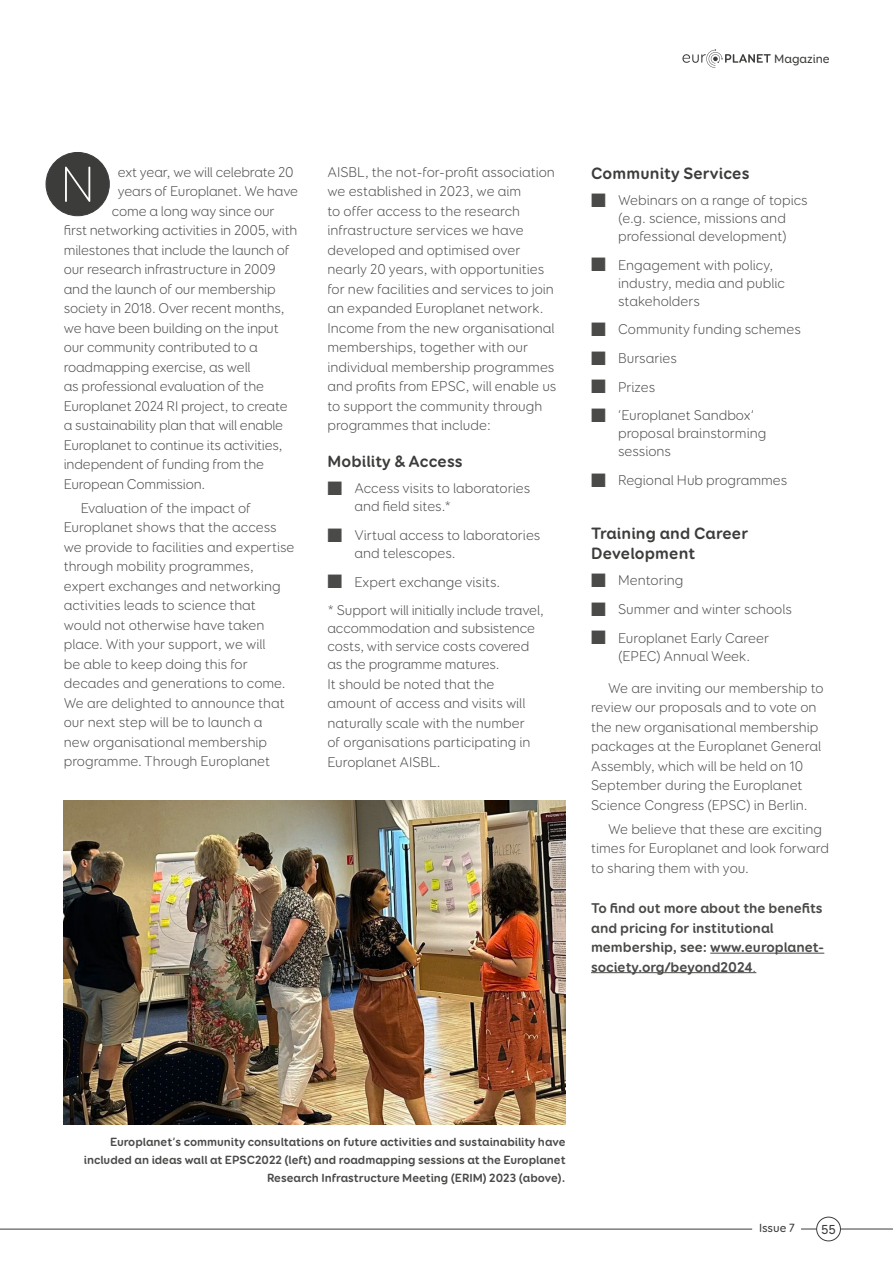
<style>
.page{position:relative;width:893px;height:1263px;background:#fff}
.page>*{position:absolute;margin:0;border:0;box-sizing:border-box;transform-origin:0 0}
.Dropcap{font:100 51.15px "Booster Next FY";color:#fff}
.Para_heading{font:700 16.5px/19.5px "Booster Next FY";letter-spacing:.01em;color:#3c3c3b}
.Body{font:300 14.25px/19.5px "Booster Next FY";color:#4a4a49}
.Bullets{font:300 14.25px/19.5px "Booster Next FY";letter-spacing:-.01em;color:#4a4a49}
.Body-2{font:700 14.25px/19.5px "Booster Next FY";color:#4a4a49}
.t1{font:500 13.05px "Booster Next FY";color:#3c3c3b}
.t2{font:500 12.3px "Booster Next FY";color:#3c3c3b}
.Caption_Right{font:700 12px/18px "Booster Next FY";color:#4a4a49;text-align:right}
.t3{font:500 12px "Booster Next FY";color:#3c3c3b}
.s1{font-weight:300}
</style>
<div class="page">
<hr style="left:710px;top:953px;width:114px;height:1px;background:#4a4a49">
<hr style="left:591px;top:972px;width:165px;height:1px;background:#4a4a49">
<div style="left:46px;top:152px;width:63px;height:64px;background:#3c3c3b;border-radius:50%"></div>
<div style="left:46px;top:152px;width:64px;height:64px;border:1px solid #3c3c3b;border-radius:50%"></div>
<img style="left:64px;top:800px;width:502px;height:325px">
<svg style="left:682px;top:49px;width:89px;height:19px"></svg>
<hr style="left:801px;top:1228px;width:92px;height:1px;background:#3c3c3b">
<div style="left:817px;top:1217px;width:23px;height:24px;background:#fff;border-radius:50%"></div>
<div style="left:816px;top:1217px;width:25px;height:24px;border:1px solid #3c3c3b;border-radius:50%"></div>
<hr style="left:0;top:1229px;width:752px;height:1px;background:#3c3c3b">
<p class="t2" style="left:774px;top:51px;width:57px">Magazine</p>
<p class="Dropcap" style="left:60px;top:154px;width:36px">N</p>
<p class="Body" style="left:118px;top:162px;width:177px">ext year, we will celebrate 20</p>
<p class="Body" style="left:118px;top:182px;width:182px">years of Europlanet. We have</p>
<p class="Body" style="left:112px;top:201px;width:164px">come a long way since our</p>
<p class="Body" style="left:64px;top:221px;width:235px">first networking activities in 2005, with</p>
<p class="Body" style="left:64px;top:240px;width:227px">milestones that include the launch of</p>
<p class="Body" style="left:64px;top:260px;width:213px">our research infrastructure in 2009</p>
<p class="Body" style="left:64px;top:279px;width:213px">and the launch of our membership</p>
<p class="Body" style="left:64px;top:299px;width:222px">society in 2018. Over recent months,</p>
<p class="Body" style="left:64px;top:318px;width:216px">we have been building on the input</p>
<p class="Body" style="left:64px;top:338px;width:195px">our community contributed to a</p>
<p class="Body" style="left:64px;top:357px;width:188px">roadmapping exercise, as well</p>
<p class="Body" style="left:64px;top:377px;width:202px">as professional evaluation of the</p>
<p class="Body" style="left:64px;top:396px;width:225px">Europlanet 2024 RI project, to create</p>
<p class="Body" style="left:64px;top:416px;width:221px">a sustainability plan that will enable</p>
<p class="Body" style="left:64px;top:435px;width:220px">Europlanet to continue its activities,</p>
<p class="Body" style="left:64px;top:455px;width:202px">independent of funding from the</p>
<p class="Body" style="left:64px;top:474px;width:143px">European Commission.</p>
<p class="Body" style="left:64px;top:498px;width:232px;text-indent:17px">Evaluation of the impact of<br>Europlanet shows that the access we provide to facilities and expertise through mobility programmes, expert exchanges and networking activities leads to science that would not otherwise have taken place. With your support, we will<br>be able to keep doing this for decades and generations to come.<br>We are delighted to announce that our next step will be to launch a<br>new organisational membership programme. Through Europlanet</p>
<p class="Body" style="left:327px;top:162px;width:231px">AISBL, the not-for-profit association we established in 2023, we aim<br>to offer access to the research infrastructure services we have developed and optimised over nearly 20 years, with opportunities for new facilities and services to join an expanded Europlanet network.<br>Income from the new organisational memberships, together with our individual membership programmes and profits from EPSC, will enable us to support the community through programmes that include:</p>
<p class="Para_heading" style="left:327px;top:452px;width:137px">Mobility &amp; Access</p>
<p class="Body" style="left:354px;top:480px;width:177px;line-height:18px;text-indent:-27px">■ Access visits to laboratories and field sites.*</p>
<p class="Body" style="left:354px;top:526px;width:188px;line-height:18px;text-indent:-27px">■ Virtual access to laboratories and telescopes.</p>
<p class="Body" style="left:327px;top:572px;width:174px">■ Expert exchange visits.</p>
<p class="Bullets" style="left:327px;top:601px;width:218px;line-height:18px">* Support will initially include travel, accommodation and subsistence costs, with service costs covered as the programme matures.</p>
<p class="Bullets" style="left:327px;top:674px;width:205px">It should be noted that the amount of access and visits will naturally scale with the number of organisations participating in<br>Europlanet AISBL.</p>
<p class="Para_heading" style="left:591px;top:163px;width:160px">Community Services</p>
<p class="Body" style="left:591px;top:191px;width:218px;line-height:18px;text-align:center">■ Webinars on a range of topics (e.g. science, missions and professional development)</p>
<p class="Body" style="left:618px;top:256px;width:168px;line-height:18px;text-indent:-27px">■ Engagement with policy, industry, media and public stakeholders</p>
<p class="Body" style="left:591px;top:320px;width:211px">■ Community funding schemes</p>
<p class="Body" style="left:591px;top:348px;width:88px">■ Bursaries</p>
<p class="Body" style="left:591px;top:377px;width:66px">■ Prizes</p>
<p class="Body" style="left:618px;top:406px;width:150px;line-height:18px;text-indent:-27px">■ ‘Europlanet Sandbox’ proposal brainstorming sessions</p>
<p class="Body" style="left:591px;top:470px;width:198px">■ Regional Hub programmes</p>
<p class="Para_heading" style="left:591px;top:524px;width:159px">Training and Career<br>Development</p>
<p class="Body" style="left:591px;top:571px;width:94px">■ Mentoring</p>
<p class="Body" style="left:591px;top:599px;width:202px">■ Summer and winter schools</p>
<p class="Body" style="left:591px;top:629px;width:180px;line-height:18px;text-align:center">■ Europlanet Early Career (EPEC) Annual Week.</p>
<p class="Body" style="left:591px;top:678px;width:234px;text-indent:17px">We are inviting our membership to review our proposals and to vote on the new organisational membership packages at the Europlanet General Assembly, which will be held on 10<br>September during the Europlanet Science Congress (EPSC) in Berlin.</p>
<p class="Body" style="left:591px;top:819px;width:239px;text-indent:17px">We believe that these are exciting times for Europlanet and look forward to sharing them with you.</p>
<p class="Body-2" style="left:591px;top:899px;width:235px">To find out more about the benefits and pricing for institutional membership, see: www.europlanet&shy;society.org/beyond2024<span class="s1">.</span></p>
<p class="Caption_Right" style="left:84px;top:1133px;width:483px">Europlanet’s community consultations on future activities and sustainability have included an ideas wall at EPSC2022 (left) and roadmapping sessions at the Europlanet<br>Research Infrastructure Meeting (ERIM) 2023 (above).</p>
<p class="t3" style="left:759px;top:1221px;width:37px">Issue 7</p>
<p class="t1" style="left:821px;top:1221px;width:16px">55</p>
</div>
